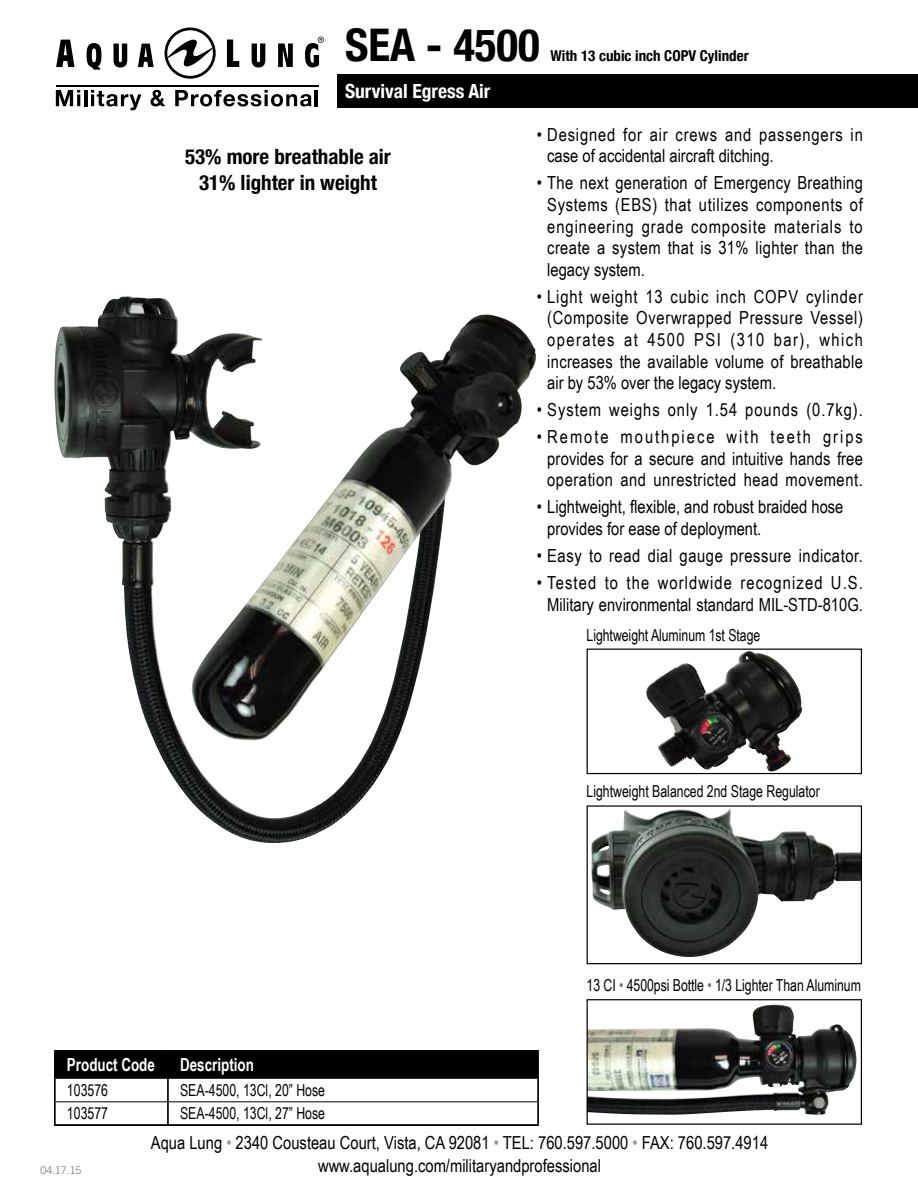
<style>
.page{position:relative;width:918px;height:1188px;background:#fff}
.page>*{position:absolute;margin:0;border:0;box-sizing:border-box;transform-origin:0 0}
.t1{font:700 condensed 45px "Helvetica Neue";color:#000}
.t2{font:700 condensed 21px/25.2px "Helvetica Neue";color:#000;text-align:center}
.t3{font:700 condensed 19.5px "Helvetica Neue";color:#fff}
.t4{font:18px/21.6px "Arial Narrow";letter-spacing:.01em;color:#000;text-align:center}
.t5{font:18px/21.6px "Arial Narrow";letter-spacing:.03em;color:#000;text-align:center}
.t6{font:18px "Arial Narrow";letter-spacing:.05em;color:#000}
.t7{font:700 18px "Arial Narrow";color:#fff;scale:.91 1}
.t8{font:16.5px "Arial Narrow";color:#000;scale:.91 1}
.t9{font:700 condensed 15px "Helvetica Neue";color:#000}
.t10{font:300 10.5px "Trade Gothic";color:#6d6e71}
.s1{color:#6d6e71}
.s2{color:#939598}
</style>
<div class="page">
<svg style="left:56px;top:40px;width:19px;height:27px"></svg>
<svg style="left:87px;top:43px;width:14px;height:27px"></svg>
<svg style="left:114px;top:44px;width:13px;height:24px"></svg>
<svg style="left:138px;top:44px;width:16px;height:23px"></svg>
<svg style="left:227px;top:40px;width:12px;height:27px"></svg>
<svg style="left:252px;top:43px;width:13px;height:24px"></svg>
<svg style="left:278px;top:43px;width:15px;height:24px"></svg>
<svg style="left:305px;top:37px;width:19px;height:30px"></svg>
<svg style="left:165px;top:28px;width:51px;height:51px"></svg>
<svg style="left:56px;top:90px;width:24px;height:16px"></svg>
<hr style="left:84px;top:90px;width:3px;height:16px;background:#000">
<svg style="left:91px;top:90px;width:50px;height:20px"></svg>
<svg style="left:150px;top:90px;width:15px;height:16px"></svg>
<svg style="left:175px;top:90px;width:137px;height:16px"></svg>
<hr style="left:315px;top:90px;width:3px;height:16px;background:#000">
<hr style="left:56px;top:85px;width:263px;height:1px;background:#000">
<div style="left:338px;top:74px;width:580px;height:33px;background:#000"></div>
<img style="left:589px;top:1005px;width:268px;height:110px">
<div style="left:587px;top:999px;width:275px;height:126px;border:1px solid #000"></div>
<div style="left:56px;top:1052px;width:481px;height:25px;background:#000"></div>
<hr style="left:56px;top:1102px;width:111px;height:1px;background:#000">
<hr style="left:169px;top:1102px;width:368px;height:1px;background:#000">
<hr style="left:54px;top:1050px;width:114px;height:2px;background:#000">
<hr style="left:168px;top:1050px;width:371px;height:2px;background:#000">
<hr style="left:56px;top:1077px;width:112px;height:2px;background:#000">
<hr style="left:168px;top:1077px;width:369px;height:2px;background:#000">
<hr style="left:54px;top:1124px;width:114px;height:2px;background:#000">
<hr style="left:168px;top:1124px;width:371px;height:2px;background:#000">
<hr style="left:54px;top:1052px;width:2px;height:26px;background:#000">
<hr style="left:167px;top:1052px;width:2px;height:25px;background:#000">
<hr style="left:537px;top:1052px;width:2px;height:26px;background:#000">
<hr style="left:54px;top:1078px;width:2px;height:24px;background:#000">
<hr style="left:167px;top:1079px;width:2px;height:23px;background:#000">
<hr style="left:537px;top:1078px;width:2px;height:24px;background:#000">
<hr style="left:54px;top:1102px;width:2px;height:22px;background:#000">
<hr style="left:167px;top:1102px;width:2px;height:22px;background:#000">
<hr style="left:537px;top:1102px;width:2px;height:22px;background:#000">
<img style="left:591px;top:808px;width:269px;height:149px">
<div style="left:587px;top:805px;width:275px;height:159px;border:1px solid #000"></div>
<div style="left:587px;top:649px;width:275px;height:125px;border:1px solid #000"></div>
<img style="left:646px;top:653px;width:103px;height:117px">
<img style="left:54px;top:296px;width:483px;height:548px">
<h1 class="t1" style="left:345px;top:8px;width:196px">SEA - 4500</h1>
<p class="t3" style="left:345px;top:75px;width:147px">Survival Egress Air</p>
<p class="t9" style="left:551px;top:43px;width:200px">With 13 cubic inch COPV Cylinder</p>
<p class="t2" style="left:185px;top:143px;width:207px">53% more breathable air<br>31% lighter in weight</p>
<p class="t7" style="left:67px;top:1051px;width:98px">Product Code</p>
<p class="t7" style="left:180px;top:1051px;width:83px">Description</p>
<p class="t8" style="left:67px;top:1078px;width:47px">103576</p>
<p class="t8" style="left:180px;top:1078px;width:161px">SEA-4500, 13Cl, 20” Hose</p>
<p class="t8" style="left:67px;top:1102px;width:47px">103577</p>
<p class="t8" style="left:180px;top:1102px;width:161px">SEA-4500, 13Cl, 27” Hose</p>
<p class="t4" style="left:547px;top:123px;width:317px;text-align:left;text-indent:-10px">• Designed for air crews and passengers in case of accidental aircraft ditching.</p>
<p class="t4" style="left:547px;top:172px;width:317px;text-align:justify;text-indent:-10px">• The next generation of Emergency Breathing Systems (EBS) that utilizes components of engineering grade composite materials to create a system that is 31% lighter than the legacy system.</p>
<p class="t4" style="left:547px;top:285px;width:317px;text-align:justify;text-indent:-10px">• Light weight 13 cubic inch COPV cylinder (Composite Overwrapped Pressure Vessel) operates at 4500 PSI (310 bar), which increases the available volume of breathable air by 53% over the legacy system.</p>
<p class="t6" style="left:537px;top:397px;width:328px">• System weighs only 1.54 pounds (0.7kg).</p>
<p class="t5" style="left:537px;top:425px;width:328px">• Remote mouthpiece with teeth grips provides for a secure and intuitive hands free operation and unrestricted head movement.</p>
<p class="t4" style="left:547px;top:496px;width:298px;text-align:left;text-indent:-10px">• Lightweight, flexible, and robust braided hose provides for ease of deployment.</p>
<p class="t5" style="left:537px;top:544px;width:328px">• Easy to read dial gauge pressure indicator.</p>
<p class="t4" style="left:537px;top:571px;width:328px">• Tested to the worldwide recognized U.S.<br>Military environmental standard MIL-STD-810G.</p>
<p class="t8" style="left:587px;top:623px;width:192px">Lightweight Aluminum 1st Stage</p>
<p class="t8" style="left:587px;top:779px;width:258px">Lightweight Balanced 2nd Stage Regulator</p>
<p class="t8" style="left:587px;top:973px;width:303px">13 CI <span class="s1">•</span> 4500psi Bottle <span class="s1">•</span> 1/3 Lighter Than Aluminum</p>
<p class="t10" style="left:40px;top:1164px;width:42px">04.17.15</p>
<p class="t4" style="left:151px;top:1131px;width:619px;line-height:22.5px">Aqua Lung <span class="s2">•</span> 2340 Cousteau Court, Vista, CA 92081 <span class="s2">•</span> TEL: 760.597.5000 <span class="s2">•</span> FAX: 760.597.4914 www.aqualung.com/militaryandprofessional</p>
</div>
